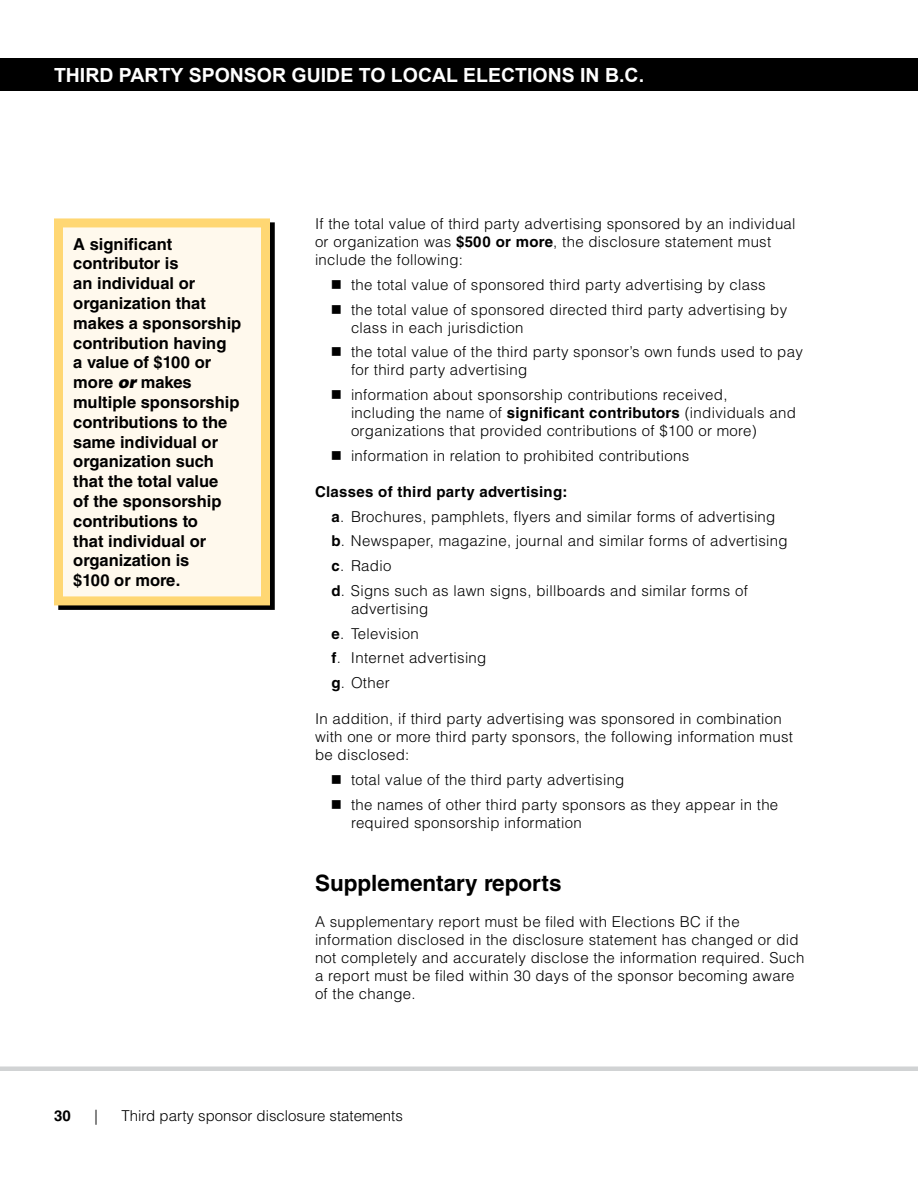
<style>
.page{position:relative;width:918px;height:1188px;background:#fff}
.page>*{position:absolute;margin:0;border:0;box-sizing:border-box;transform-origin:0 0}
.Heading_2__after_bul{font:700 22.5px "Helvetica LT Std";color:#000}
.t1{font:700 19.5px "Arial";color:#fff}
.t2{font:700 16.5px/19.8px "Helvetica LT Std";color:#000}
.Body{font:300 15px/18px "Helvetica LT Std";letter-spacing:.02em;color:#000}
.Bullets{font:300 15px/18px "Helvetica LT Std";letter-spacing:.02em;color:#000}
.Body__before_bullets{font:300 15px/18px "Helvetica LT Std";letter-spacing:.02em;color:#000}
.Body__between_bullet{font:300 15px/18px "Helvetica LT Std";letter-spacing:.02em;color:#000}
.Body-2{font:300 15px "Helvetica LT Std";color:#000}
.Body__between_bullet-2{font:700 15px "Helvetica LT Std";letter-spacing:.02em;color:#000}
.s1{font-weight:900;font-style:italic}
.s2{font-weight:700}
</style>
<div class="page">
<div style="left:0;top:58px;width:918px;height:33px;background:#000"></div>
<div style="left:0;top:1066px;width:918px;height:5px;background:#d1d3d4"></div>
<div style="left:58px;top:223px;width:216px;height:387px;background:#000"></div>
<div style="left:58px;top:223px;width:208px;height:378px;background:#fff9ed"></div>
<div style="left:54px;top:218px;width:216px;height:387px;border:9px solid #ffd773"></div>
<h2 class="t1" style="left:54px;top:62px;width:592px">THIRD PARTY SPONSOR GUIDE TO LOCAL ELECTIONS IN B.C.</h2>
<p class="t2" style="left:73px;top:234px;width:170px">A significant contributor is<br>an individual or organization that makes a sponsorship contribution having<br>a value of $100 or more <span class="s1">or</span> makes multiple sponsorship contributions to the same individual or organization such that the total value<br>of the sponsorship contributions to<br>that individual or organization is<br>$100 or more.</p>
<p class="Body__before_bullets" style="left:315px;top:215px;width:482px">If the total value of third party advertising sponsored by an individual or organization was <span class="s2">$500 or more</span>, the disclosure statement must include the following:</p>
<p class="Body" style="left:351px;top:276px;width:416px">the total value of sponsored third party advertising by class</p>
<p class="Body" style="left:351px;top:300px;width:438px">the total value of sponsored directed third party advertising by class in each jurisdiction</p>
<p class="Body" style="left:351px;top:343px;width:453px">the total value of the third party sponsor’s own funds used to pay for third party advertising</p>
<p class="Body" style="left:351px;top:386px;width:446px">information about sponsorship contributions received,<br>including the name of <span class="s2">significant contributors</span> (individuals and organizations that provided contributions of $100 or more)</p>
<p class="Body" style="left:351px;top:447px;width:340px">information in relation to prohibited contributions</p>
<p class="Body__between_bullet-2" style="left:315px;top:483px;width:254px">Classes of third party advertising:</p>
<p class="Bullets" style="left:332px;top:507px;width:445px"><span class="s2">a</span>. Brochures, pamphlets, flyers and similar forms of advertising</p>
<p class="Bullets" style="left:332px;top:532px;width:458px"><span class="s2">b</span>. Newspaper, magazine, journal and similar forms of advertising</p>
<p class="Bullets" style="left:332px;top:557px;width:61px"><span class="s2">c</span>. Radio</p>
<p class="Bullets" style="left:351px;top:582px;width:398px;text-indent:-20px"><span class="s2">d</span>. Signs such as lawn signs, billboards and similar forms of advertising</p>
<p class="Bullets" style="left:332px;top:624px;width:89px"><span class="s2">e</span>. Television</p>
<p class="Bullets" style="left:332px;top:649px;width:156px"><span class="s2">f</span>. Internet advertising</p>
<p class="Bullets" style="left:332px;top:674px;width:60px"><span class="s2">g</span>. Other</p>
<p class="Body__between_bullet" style="left:315px;top:710px;width:480px">In addition, if third party advertising was sponsored in combination with one or more third party sponsors, the following information must be disclosed:</p>
<p class="Body" style="left:351px;top:771px;width:275px">total value of the third party advertising</p>
<p class="Body" style="left:351px;top:795px;width:429px">the names of other third party sponsors as they appear in the required sponsorship information</p>
<h2 class="Heading_2__after_bul" style="left:315px;top:869px;width:248px">Supplementary reports</h2>
<p class="Body" style="left:315px;top:912px;width:491px">A supplementary report must be filed with Elections BC if the information disclosed in the disclosure statement has changed or did not completely and accurately disclose the information required. Such a report must be filed within 30 days of the sponsor becoming aware of the change.</p>
<p class="Body__between_bullet-2" style="left:54px;top:1106px;width:18px">30</p>
<p class="Body" style="left:94px;top:1106px;width:5px">|</p>
<p class="Body-2" style="left:122px;top:1106px;width:283px">Third party sponsor disclosure statements</p>
</div>
